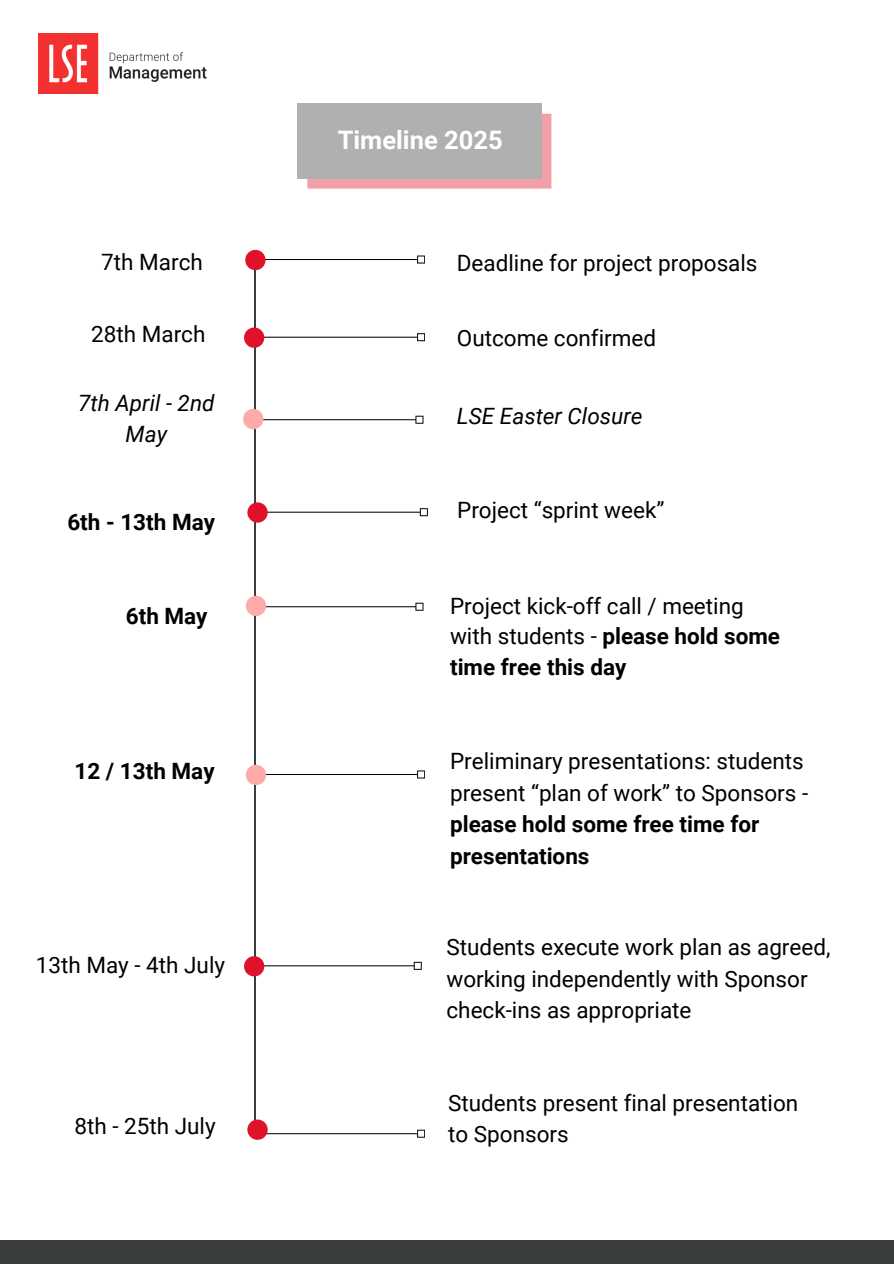
<style>
.page{position:relative;width:894px;height:1264px;background:#fff}
.page>*{position:absolute;margin:0;border:0;box-sizing:border-box;transform-origin:0 0}
.t1{font:700 25.5px "Roboto";color:#fff}
.t2{font:22.5px/31.5px "Roboto";color:#000}
.t3{font:italic 22.5px/30.3px "Roboto";color:#000;text-align:center}
.t4{font:700 22.5px "Roboto";color:#000}
.s1{font-weight:700}
</style>
<div class="page">
<div style="left:0;top:1240px;width:893px;height:23px;background:#393d3e"></div>
<img style="left:38px;top:34px;width:168px;height:59px">
<svg style="left:307px;top:114px;width:244px;height:75px;background:#eca3ad"></svg>
<div style="left:297px;top:103px;width:244px;height:75px;background:#afb1b1"></div>
<hr style="left:255px;top:262px;width:1px;height:876px;background:#393d3e">
<svg style="left:266px;top:508px;width:162px;height:8px"></svg>
<svg style="left:264px;top:255px;width:161px;height:8px"></svg>
<div style="left:245px;top:250px;width:20px;height:20px;background:#e0112b;border-radius:50%"></div>
<svg style="left:265px;top:602px;width:158px;height:8px"></svg>
<div style="left:247px;top:502px;width:20px;height:20px;background:#e0112b;border-radius:50%"></div>
<svg style="left:266px;top:770px;width:159px;height:8px"></svg>
<svg style="left:263px;top:961px;width:158px;height:8px"></svg>
<div style="left:244px;top:956px;width:20px;height:20px;background:#e0112b;border-radius:50%"></div>
<svg style="left:262px;top:416px;width:161px;height:8px"></svg>
<div style="left:243px;top:409px;width:20px;height:20px;background:#fcabaa;border-radius:50%"></div>
<svg style="left:264px;top:1129px;width:161px;height:8px"></svg>
<div style="left:247px;top:1119px;width:20px;height:20px;background:#e0112b;border-radius:50%"></div>
<svg style="left:263px;top:333px;width:162px;height:8px"></svg>
<div style="left:244px;top:327px;width:20px;height:21px;background:#e0112b;border-radius:50%"></div>
<div style="left:246px;top:596px;width:20px;height:20px;background:#fcabaa;border-radius:50%"></div>
<div style="left:246px;top:764px;width:20px;height:21px;background:#fcabaa;border-radius:50%"></div>
<h1 class="t1" style="left:337px;top:126px;width:166px">Timeline 2025</h1>
<p class="t2" style="left:101px;top:246px;width:103px">7th March</p>
<p class="t2" style="left:457px;top:248px;width:302px">Deadline for project proposals</p>
<p class="t2" style="left:91px;top:319px;width:116px">28th March</p>
<p class="t2" style="left:457px;top:322px;width:201px">Outcome confirmed</p>
<p class="t3" style="left:78px;top:388px;width:138px">7th April - 2nd<br>May</p>
<p class="t4" style="left:67px;top:508px;width:149px">6th - 13th May</p>
<h2 class="t3" style="left:457px;top:401px;width:187px">LSE Easter Closure</h2>
<p class="t2" style="left:457px;top:495px;width:209px">Project “sprint week”</p>
<p class="t4" style="left:126px;top:603px;width:83px">6th May</p>
<p class="t2" style="left:450px;top:591px;width:331px;line-height:30.3px">Project kick-off call / meeting with students - <span class="s1">please hold some time free this day</span></p>
<h2 class="t4" style="left:74px;top:758px;width:141px">12 / 13th May</h2>
<p class="t2" style="left:36px;top:949px;width:191px">13th May - 4th July</p>
<p class="t2" style="left:74px;top:1110px;width:143px">8th - 25th July</p>
<h2 class="t2" style="left:450px;top:745px;width:359px">Preliminary presentations: students present “plan of work” to Sponsors - <span class="s1">please hold some free time for presentations</span></h2>
<p class="t2" style="left:446px;top:931px;width:385px">Students execute work plan as agreed, working independently with Sponsor check-ins as appropriate</p>
<p class="t2" style="left:448px;top:1087px;width:351px">Students present final presentation to Sponsors</p>
</div>
